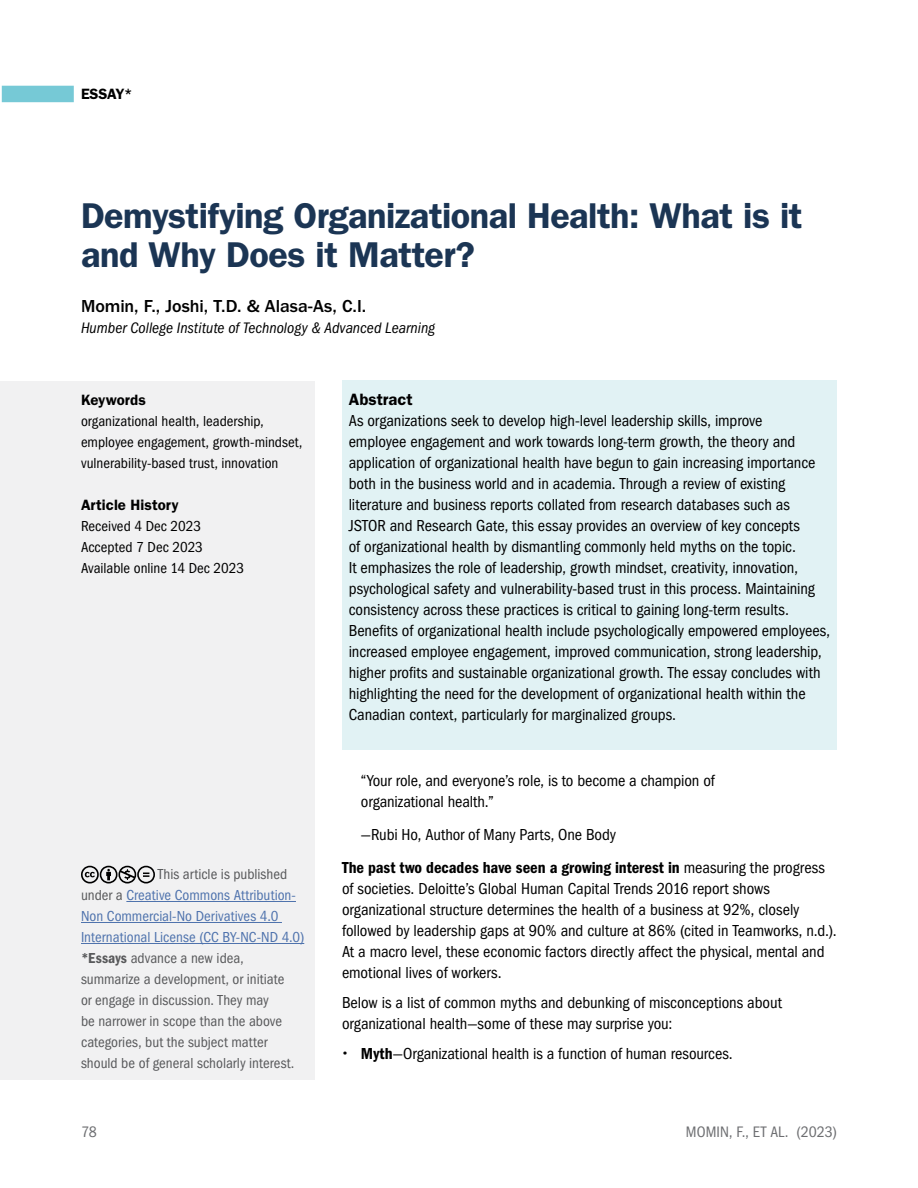
<style>
.page{position:relative;width:918px;height:1188px;background:#fff}
.page>*{position:absolute;margin:0;border:0;box-sizing:border-box;transform-origin:0 0}
.Title_Level1_H2_24pt{font:600 36px/39px "ITC Franklin Gothic Std";letter-spacing:-.015em;color:#1b3554}
.Author{font:500 18px "ITC Franklin Gothic Std";color:#000}
.Non-tab_body_opener{font:condensed 16.5px/21px "ITC Franklin Gothic Std";letter-spacing:-.005em;color:#000}
.Abstract_H3{font:600 16.5px "ITC Franklin Gothic Std";letter-spacing:.005em;color:#000}
.Author-2{font:italic condensed 15.75px "ITC Franklin Gothic Std";color:#000}
.t1{font:condensed 15.75px "ITC Franklin Gothic Std";letter-spacing:.005em;color:#6d6e71}
.CC-text{font:condensed 15px/21px "ITC Franklin Gothic Std";color:#58595b}
._10pt{font:condensed 15px/21px "ITC Franklin Gothic Std";color:#000}
.CC-text-2{font:condensed 15px/21px "ITC Franklin Gothic Std";color:#4f73ad}
.Keyword-History_h3{font:600 15px "ITC Franklin Gothic Std";letter-spacing:.005em;color:#000}
.ArticleCategory_H1{font:600 15px "ITC Franklin Gothic Std";letter-spacing:-.02em;color:#000}
.s1{color:#58595b}
.s2{font-family:"ITC Franklin Gothic Std Dm Cd";font-stretch:normal}
</style>
<div class="page">
<div style="left:0;top:381px;width:315px;height:699px;background:#f1f1f2"></div>
<hr style="left:126px;top:901px;width:170px;height:1px;background:#4f73ad">
<hr style="left:81px;top:922px;width:201px;height:1px;background:#4f73ad">
<hr style="left:81px;top:943px;width:223px;height:1px;background:#4f73ad">
<svg style="left:81px;top:866px;width:74px;height:18px"></svg>
<div style="left:2px;top:86px;width:72px;height:16px;background:#76c9d6"></div>
<div style="left:342px;top:380px;width:495px;height:370px;background:#e1f2f4"></div>
<h1 class="ArticleCategory_H1" style="left:81px;top:85px;width:53px">ESSAY *</h1>
<h2 class="Title_Level1_H2_24pt" style="left:81px;top:196px;width:723px">Demystifying Organizational Health: What is it and Why Does it Matter?</h2>
<p class="Author" style="left:81px;top:296px;width:287px">Momin, F., Joshi, T.D. &amp; Alasa-As, C.I.</p>
<p class="Author-2" style="left:81px;top:319px;width:356px">Humber College Institute of Technology &amp; Advanced Learning</p>
<h3 class="Keyword-History_h3" style="left:81px;top:391px;width:66px">Keywords</h3>
<p class="_10pt" style="left:81px;top:411px;width:223px">organizational health, leadership, employee engagement, growth-mindset, vulnerability-based trust, innovation</p>
<h3 class="Keyword-History_h3" style="left:81px;top:496px;width:99px">Article History</h3>
<p class="_10pt" style="left:81px;top:516px;width:122px">Received 4 Dec 2023</p>
<p class="_10pt" style="left:81px;top:537px;width:123px">Accepted 7 Dec 2023</p>
<p class="_10pt" style="left:81px;top:558px;width:165px">Available online 14 Dec 2023</p>
<p class="CC-text-2" style="left:81px;top:864px;width:225px;text-indent:77px"><span class="s1">This article is published under a</span> Creative Commons Attribution-Non Commercial-No Derivatives 4.0<br>International License (CC BY-NC-ND 4.0)</p>
<p class="CC-text" style="left:81px;top:948px;width:215px"><span class="s2">*Essays</span> advance a new idea, summarize a development, or initiate or engage in discussion. They may<br>be narrower in scope than the above categories, but the subject matter should be of general scholarly interest.</p>
<h3 class="Abstract_H3" style="left:349px;top:390px;width:66px">Abstract</h3>
<p class="Non-tab_body_opener" style="left:349px;top:410px;width:483px">As organizations seek to develop high-level leadership skills, improve<br>employee engagement and work towards long-term growth, the theory and application of organizational health have begun to gain increasing importance both in the business world and in academia. Through a review of existing literature and business reports collated from research databases such as JSTOR and Research Gate, this essay provides an overview of key concepts<br>of organizational health by dismantling commonly held myths on the topic.<br>It emphasizes the role of leadership, growth mindset, creativity, innovation, psychological safety and vulnerability-based trust in this process. Maintaining consistency across these practices is critical to gaining long-term results.<br>Benefits of organizational health include psychologically empowered employees, increased employee engagement, improved communication, strong leadership, higher profits and sustainable organizational growth. The essay concludes with highlighting the need for the development of organizational health within the Canadian context, particularly for marginalized groups.</p>
<p class="Non-tab_body_opener" style="left:361px;top:770px;width:355px">“Your role, and everyone’s role, is to become a champion of organizational health.”</p>
<p class="Non-tab_body_opener" style="left:361px;top:824px;width:257px">—Rubi Ho, Author of Many Parts, One Body</p>
<p class="Non-tab_body_opener" style="left:342px;top:857px;width:496px"><span class="s2">The past two decades have seen a growing interest in</span> measuring the progress of societies. Deloitte’s Global Human Capital Trends 2016 report shows organizational structure determines the health of a business at 92%, closely followed by leadership gaps at 90% and culture at 86% (cited in Teamworks, n.d.).<br>At a macro level, these economic factors directly affect the physical, mental and emotional lives of workers.</p>
<p class="Non-tab_body_opener" style="left:342px;top:992px;width:441px">Below is a list of common myths and debunking of misconceptions about organizational health—some of these may surprise you:</p>
<p class="Non-tab_body_opener" style="left:361px;top:1043px;width:374px"><span class="s2">Myth</span>—Organizational health is a function of human resources.</p>
<p class="t1" style="left:81px;top:1123px;width:17px">78</p>
<p class="t1" style="left:686px;top:1123px;width:153px">MOMIN, F., ET AL. (2023)</p>
</div>
